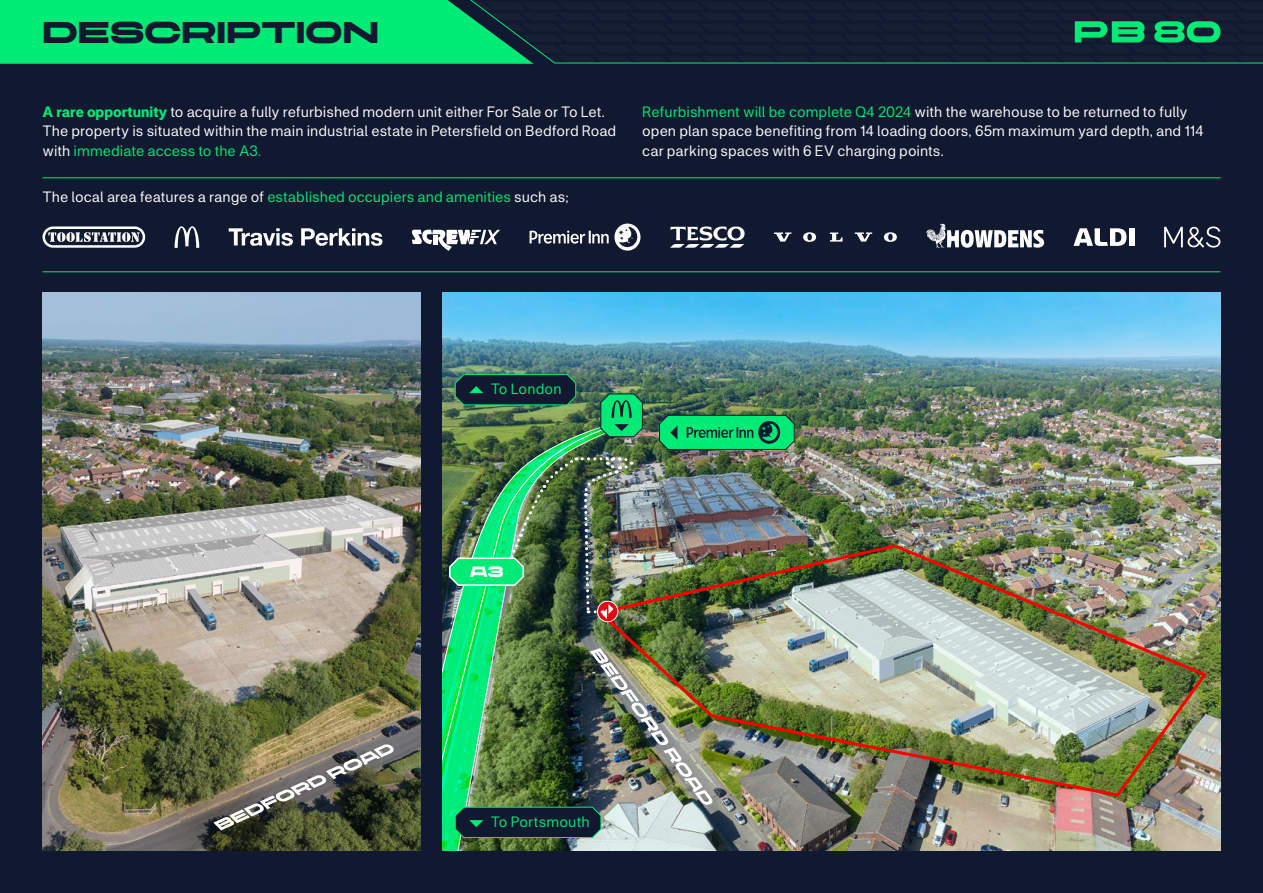
<style>
.page{position:relative;width:1263px;height:893px;background:#111930}
.page>*{position:absolute;margin:0;border:0;box-sizing:border-box;transform-origin:0 0}
.t1{font:900 expanded 30px "CHANEY";letter-spacing:.005em;color:#111930}
.t2{font:15px/19.5px "Metrik";color:#fff}
.t3{font:15px "Metrik";letter-spacing:.01em;color:#00eb75}
.s1{font-weight:900;color:#00eb75}
.s2{color:#00eb75}
</style>
<div class="page">
<img style="left:442px;top:293px;width:778px;height:557px">
<img style="left:442px;top:406px;width:204px;height:444px">
<img style="left:442px;top:424px;width:174px;height:426px">
<img style="left:594px;top:542px;width:615px;height:256px">
<img style="left:43px;top:293px;width:378px;height:557px">
<svg style="left:0;top:0;width:1263px;height:64px"></svg>
<img style="left:213px;top:743px;width:183px;height:88px">
<hr style="left:43px;top:177px;width:1177px;height:1px;background:#00eb75">
<hr style="left:43px;top:271px;width:1177px;height:1px;background:#00eb75">
<svg style="left:42px;top:226px;width:103px;height:22px"></svg>
<svg style="left:412px;top:230px;width:88px;height:21px"></svg>
<svg style="left:1164px;top:226px;width:56px;height:22px"></svg>
<svg style="left:670px;top:226px;width:75px;height:22px"></svg>
<svg style="left:774px;top:232px;width:123px;height:10px"></svg>
<svg style="left:301px;top:228px;width:82px;height:18px"></svg>
<svg style="left:229px;top:228px;width:64px;height:18px"></svg>
<svg style="left:175px;top:226px;width:24px;height:22px"></svg>
<svg style="left:530px;top:224px;width:110px;height:27px"></svg>
<div style="left:1129px;top:228px;width:6px;height:18px;background:#fff"></div>
<svg style="left:1073px;top:228px;width:53px;height:18px"></svg>
<svg style="left:454px;top:374px;width:122px;height:32px"></svg>
<img style="left:454px;top:648px;width:261px;height:190px">
<svg style="left:597px;top:601px;width:21px;height:21px"></svg>
<div style="left:597px;top:601px;width:21px;height:21px;border:1px solid #fff;border-radius:50%"></div>
<svg style="left:600px;top:393px;width:43px;height:45px;background:#0dba66"></svg>
<svg style="left:659px;top:415px;width:136px;height:35px;background:#06be66"></svg>
<svg style="left:926px;top:223px;width:118px;height:25px"></svg>
<img style="left:448px;top:456px;width:185px;height:163px">
<h1 class="t1" style="left:43px;top:14px;width:338px">DESCRIPTION</h1>
<p class="t2" style="left:43px;top:102px;width:575px"><span class="s1">A rare opportunity</span> to acquire a fully refurbished modern unit either For Sale or To Let.<br>The property is situated within the main industrial estate in Petersfield on Bedford Road with <span class="s2">immediate access to the A3.</span></p>
<p class="t2" style="left:642px;top:102px;width:563px"><span class="s2">Refurbishment will be complete Q4 2024</span> with the warehouse to be returned to fully open plan space benefiting from 14 loading doors, 65m maximum yard depth, and 114 car parking spaces with 6 EV charging points.</p>
<p class="t2" style="left:43px;top:187px;width:528px">The local area features a range of <span class="s2">established occupiers and amenities</span> such as;</p>
<p class="t3" style="left:491px;top:380px;width:72px">To London</p>
<p class="t3" style="left:491px;top:813px;width:101px">To Portsmouth</p>
</div>
